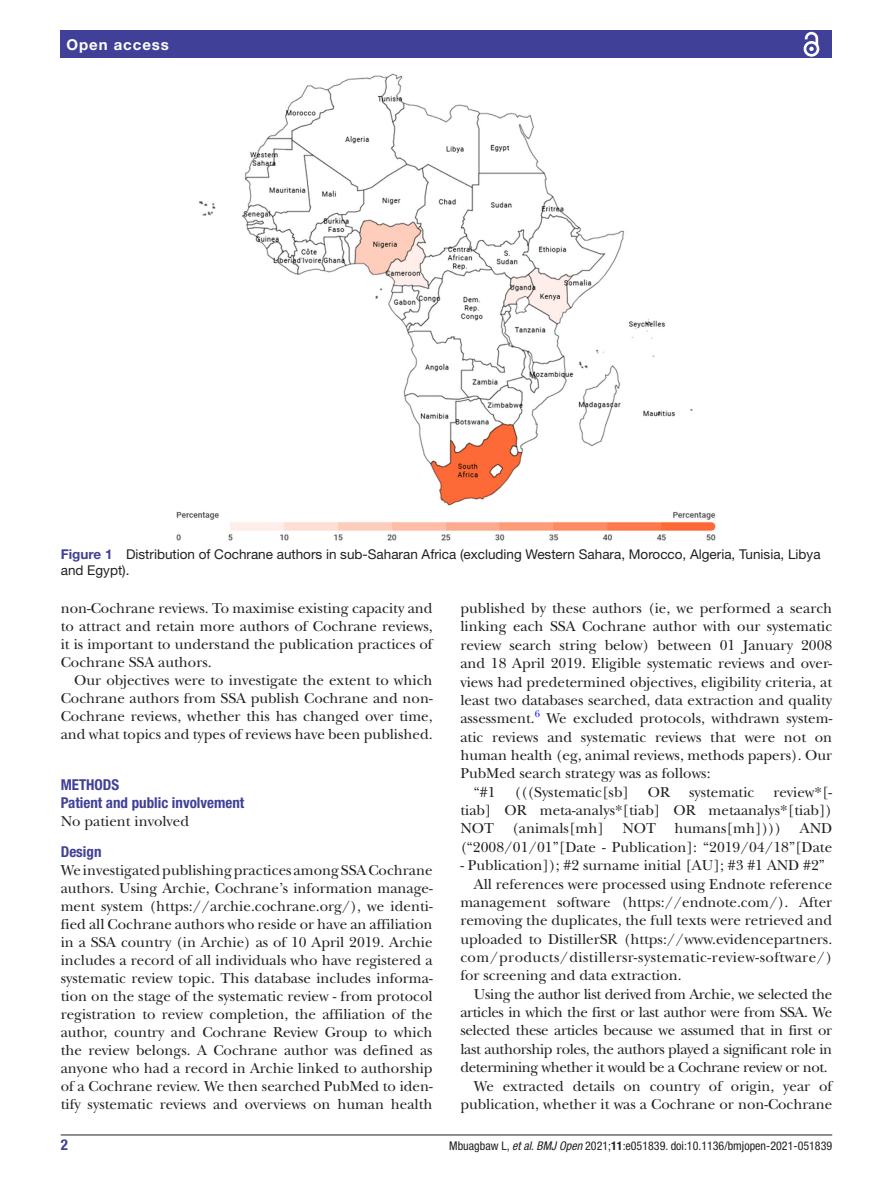
<style>
.page{position:relative;width:893px;height:1191px;background:#fff}
.page>*{position:absolute;margin:0;border:0;box-sizing:border-box;transform-origin:0 0}
.t1{font:15px/18px "New Baskerville";color:#231f20;text-align:justify}
.t2{font:15px "New Baskerville";letter-spacing:-.025em;color:#231f20}
.t3{font:15px "New Baskerville";letter-spacing:.025em;color:#231f20}
.t4{font:700 condensed 15px/18px "Helvetica Neue LT Std";color:#414099}
.t5{font:700 15px "Helvetica Neue LT Std";letter-spacing:.065em;color:#fff}
.t6{font:13.5px/16.2px "Helvetica Neue LT Std";color:#231f20}
.t7{font:condensed 12px "Helvetica Neue LT Std";color:#231f20}
.t8{font:9.9px "New Baskerville";color:#00f}
.s1{font-weight:700;color:#414099}
.s2{font-style:italic}
.s3{font-weight:700}
</style>
<div class="page">
<hr style="left:61px;top:1134px;width:771px;height:1px;background:#231f20">
<div style="left:61px;top:31px;width:771px;height:27px;background:#414099"></div>
<svg style="left:803px;top:31px;width:17px;height:26px"></svg>
<img style="left:176px;top:73px;width:540px;height:468px">
<p class="t5" style="left:66px;top:35px;width:104px">Open access</p>
<p class="t6" style="left:61px;top:546px;width:761px"><span class="s1">Figure 1</span> Distribution of Cochrane authors in sub-Saharan Africa (excluding Western Sahara, Morocco, Algeria, Tunisia, Libya and Egypt).</p>
<p class="t1" style="left:61px;top:599px;width:373px">non-Cochrane reviews. To maximise existing capacity and to attract and retain more authors of Cochrane reviews, it is important to understand the publication practices of Cochrane SSA authors.</p>
<p class="t1" style="left:61px;top:671px;width:373px;text-indent:14px">Our objectives were to investigate the extent to which Cochrane authors from SSA publish Cochrane and non-Cochrane reviews, whether this has changed over time, and what topics and types of reviews have been published.</p>
<p class="t4" style="left:61px;top:775px;width:185px">METHODS<br>Patient and public involvement</p>
<p class="t1" style="left:61px;top:812px;width:130px">No patient involved</p>
<p class="t4" style="left:61px;top:842px;width:42px">Design</p>
<p class="t1" style="left:61px;top:861px;width:373px">We investigated publishing practices among SSA Cochrane authors. Using Archie, Cochrane’s information manage&shy;ment system (https://archie.cochrane.org/), we identi&shy;fied all Cochrane authors who reside or have an affiliation in a SSA country (in Archie) as of 10 April 2019. Archie includes a record of all individuals who have registered a systematic review topic. This database includes informa&shy;tion on the stage of the systematic review - from protocol registration to review completion, the affiliation of the author, country and Cochrane Review Group to which the review belongs. A Cochrane author was defined as anyone who had a record in Archie linked to authorship of a Cochrane review. We then searched PubMed to iden&shy;tify systematic reviews and overviews on human health</p>
<p class="t1" style="left:460px;top:599px;width:373px">published by these authors (ie, we performed a search linking each SSA Cochrane author with our systematic review search string below) between 01 January 2008 and 18 April 2019. Eligible systematic reviews and over&shy;views had predetermined objectives, eligibility criteria, at least two databases searched, data extraction and quality assessment.</p>
<p class="t8" style="left:535px;top:707px;width:7px">6</p>
<p class="t1" style="left:547px;top:709px;width:287px">We excluded protocols, withdrawn system-</p>
<p class="t1" style="left:460px;top:728px;width:373px">atic reviews and systematic reviews that were not on</p>
<p class="t1" style="left:460px;top:746px;width:373px">human health (eg, animal reviews, methods papers). Our</p>
<p class="t1" style="left:460px;top:764px;width:252px">PubMed search strategy was as follows:</p>
<p class="t1" style="left:474px;top:783px;width:23px">“#1</p>
<p class="t1" style="left:514px;top:783px;width:116px">(((Systematic[sb]</p>
<p class="t1" style="left:648px;top:783px;width:24px">OR</p>
<p class="t1" style="left:689px;top:783px;width:67px">systematic</p>
<p class="t1" style="left:460px;top:783px;width:373px;text-indent:313px">review*[- tiab] OR meta-analys*[tiab] OR metaanalys*[tiab])<br>NOT (animals[mh] NOT humans[mh]))) AND (“2008/01/01”[Date - Publication]: “2019/04/18”[Date</p>
<p class="t1" style="left:460px;top:856px;width:366px">- Publication]); #2 surname initial [AU]; #3 #1 AND #2”</p>
<p class="t1" style="left:474px;top:874px;width:360px">All references were processed using Endnote reference</p>
<p class="t1" style="left:460px;top:893px;width:373px">management software (https://endnote.com/). After</p>
<p class="t1" style="left:460px;top:911px;width:373px">removing the duplicates, the full texts were retrieved and</p>
<p class="t1" style="left:460px;top:930px;width:373px">uploaded to DistillerSR (https://www.evidencepartners.</p>
<p class="t3" style="left:460px;top:948px;width:373px">com/products/distillersr-systematic-review-software/)</p>
<p class="t1" style="left:460px;top:966px;width:223px">for screening and data extraction.</p>
<p class="t2" style="left:474px;top:985px;width:360px">Using the author list derived from Archie, we selected the</p>
<p class="t2" style="left:460px;top:1003px;width:373px">articles in which the first or last author were from SSA. We</p>
<p class="t2" style="left:460px;top:1022px;width:373px">selected these articles because we assumed that in first or</p>
<p class="t2" style="left:460px;top:1040px;width:373px">last authorship roles, the authors played a significant role in</p>
<p class="t2" style="left:460px;top:1058px;width:369px">determining whether it would be a Cochrane review or not.</p>
<p class="t1" style="left:474px;top:1076px;width:360px">We extracted details on country of origin, year of</p>
<p class="t1" style="left:460px;top:1095px;width:373px">publication, whether it was a Cochrane or non-Cochrane</p>
<p class="t4" style="left:61px;top:1135px;width:9px">2</p>
<p class="t7" style="left:449px;top:1138px;width:384px">Mbuagbaw L, <span class="s2">et al</span>. <span class="s2">BMJ Open</span> 2021;<span class="s3">11</span>:e051839. doi:10.1136/bmjopen-2021-051839</p>
</div>
